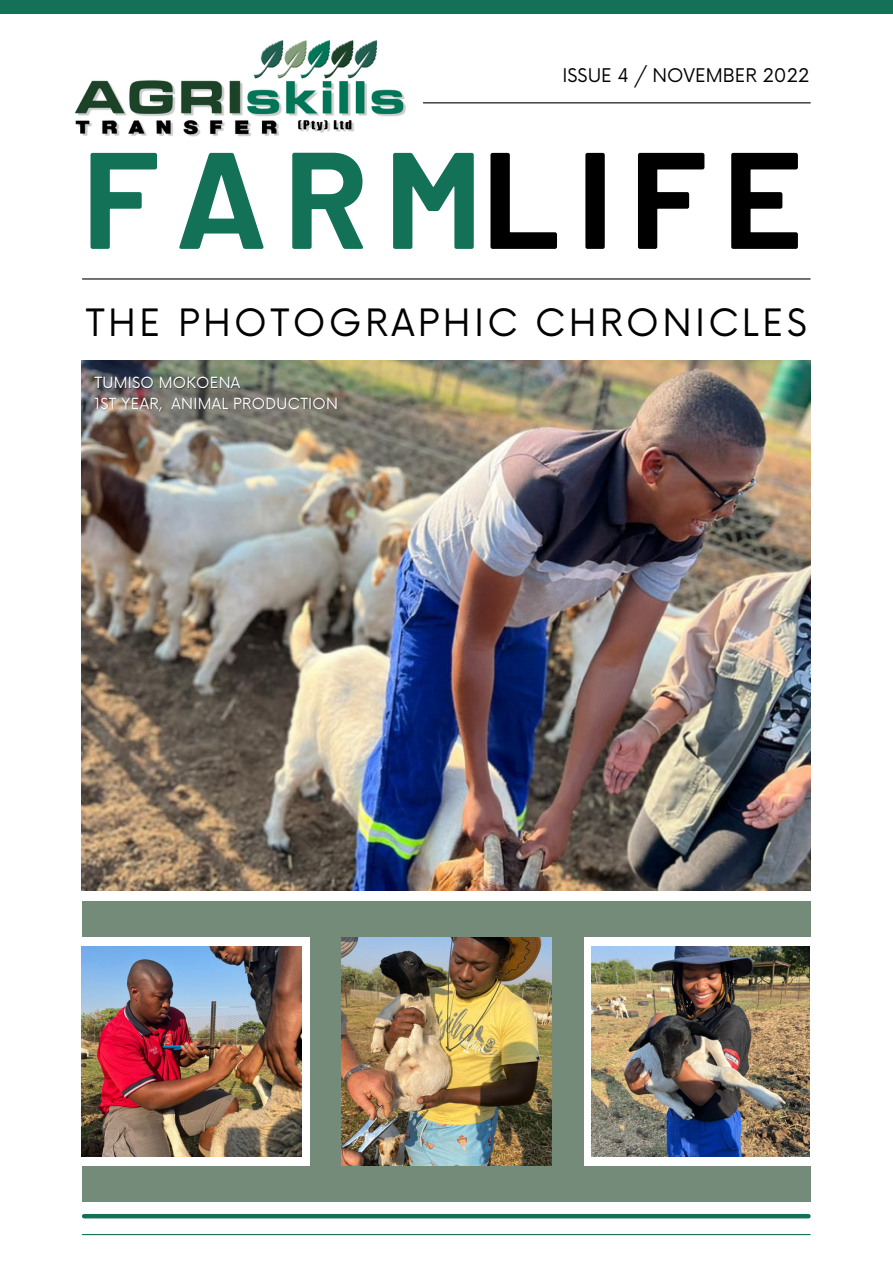
<style>
.page{position:relative;width:893px;height:1264px;background:#fff}
.page>*{position:absolute;margin:0;border:0;box-sizing:border-box;transform-origin:0 0}
.t1{font:700 137.1px "Barlow";letter-spacing:.12em;color:#127157}
.t2{font:36.75px "Now";letter-spacing:.09em;color:#000}
.t3{font:18.3px "Now";color:#000}
.t4{font:15px/20.2px "Now";letter-spacing:.01em;color:#fff}
.s1{color:#000}
</style>
<div class="page">
<div style="left:82px;top:901px;width:728px;height:300px;background:#758b79"></div>
<img style="left:82px;top:360px;width:728px;height:530px">
<div style="left:0;top:0;width:892px;height:14px;background:#127157"></div>
<hr style="left:423px;top:102px;width:387px;height:1px;background:#000">
<hr style="left:82px;top:278px;width:728px;height:1px;background:#000">
<div style="left:84px;top:1213px;width:724px;height:5px;background:#127157"></div>
<hr style="left:82px;top:1233px;width:728px;height:2px;background:#127157">
<img style="left:74px;top:39px;width:332px;height:98px">
<div style="left:65px;top:937px;width:244px;height:228px;background:#fff"></div>
<img style="left:82px;top:946px;width:219px;height:210px">
<div style="left:584px;top:937px;width:244px;height:228px;background:#fff"></div>
<img style="left:591px;top:946px;width:218px;height:210px">
<img style="left:341px;top:937px;width:210px;height:228px">
<p class="t3" style="left:562px;top:65px;width:248px">ISSUE 4 / NOVEMBER 2022</p>
<h1 class="t1" style="left:82px;top:112px;width:722px">FARM<span class="s1">LIFE</span></h1>
<h2 class="t2" style="left:86px;top:302px;width:722px">THE PHOTOGRAPHIC CHRONICLES</h2>
<p class="t4" style="left:95px;top:373px;width:245px">TUMISO MOKOENA<br>1ST YEAR, ANIMAL PRODUCTION</p>
</div>
